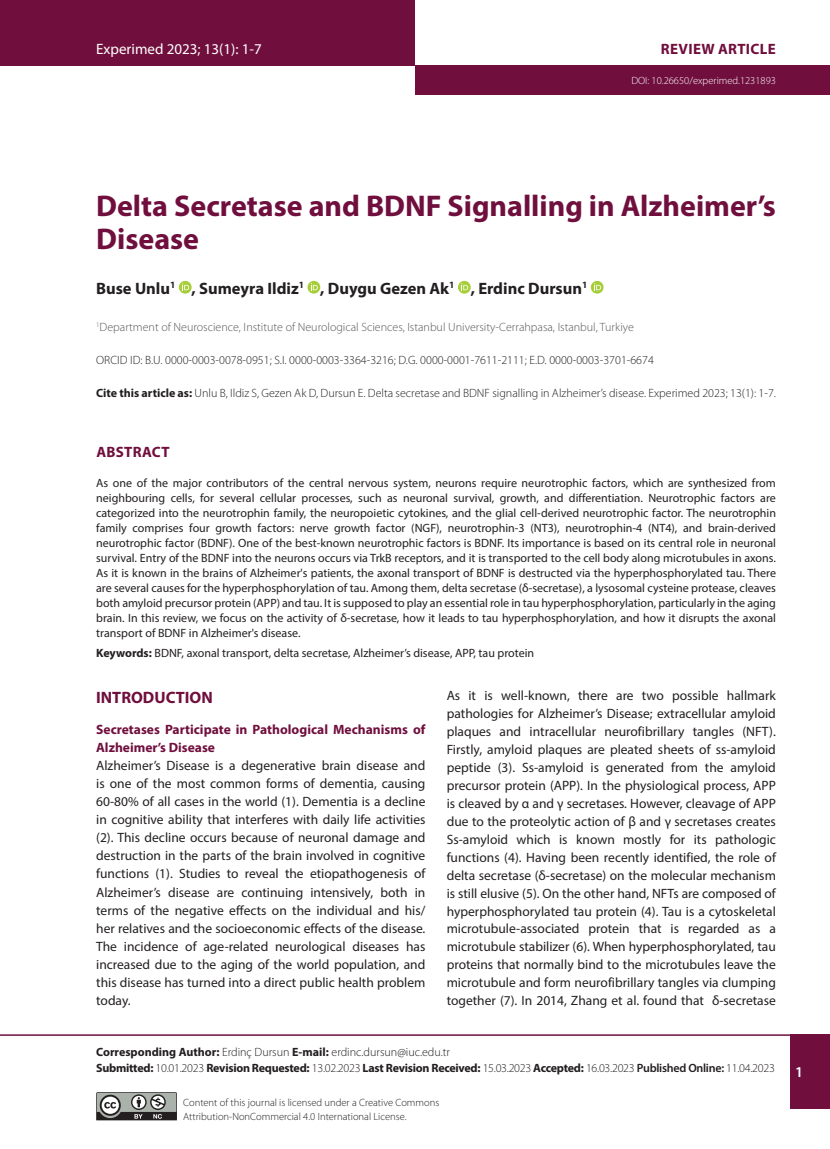
<style>
.page{position:relative;width:830px;height:1149px;background:#fff}
.page>*{position:absolute;margin:0;border:0;box-sizing:border-box;transform-origin:0 0}
.Baslik_1{font:700 30px/33px "Myriad Pro";color:#700f3d}
.Yazarlar{font:700 16.5px "Myriad Pro";color:#231f20}
.Ana_baslik{font:700 16.5px "Myriad Pro";color:#700f3d}
.t1{font:15px "Myriad Pro";color:#fff}
.t2{font:700 15px "Myriad Pro";letter-spacing:.02em;color:#700f3d}
.t3{font:600 15px "Myriad Pro";color:#fff}
.Metin{font:13.5px/17.9px "Myriad Pro";color:#231f20;text-align:justify}
.Ara_baslik{font:700 13.5px/18.1px "Myriad Pro";color:#700f3d}
.Abstarct{font:12px/15px "Myriad Pro";color:#231f20;text-align:justify}
.t4{font:300 12px "Myriad Pro";color:#231f20}
.t5{font:700 12px "Myriad Pro";letter-spacing:-.02em;color:#231f20}
.t6{font:300 12px "Myriad Pro";color:#57585a}
.Keywords{font:12px "Myriad Pro";color:#231f20}
.t7{font:300 10.5px "Myriad Pro";color:#231f20}
.t8{font:300 10.5px "Myriad Pro";color:#fff}
.s1{font-weight:700}
.s2{font-weight:300}
.s3{font-weight:600}
</style>
<div class="page">
<div style="left:0;top:0;width:415px;height:66px;background:#700f3d"></div>
<div style="left:415px;top:66px;width:414px;height:29px;background:#700f3d"></div>
<div style="left:179px;top:281px;width:12px;height:12px;background:#a6ce39;border-radius:50%"></div>
<svg style="left:182px;top:283px;width:7px;height:7px"></svg>
<svg style="left:307px;top:281px;width:13px;height:12px"></svg>
<svg style="left:311px;top:283px;width:6px;height:7px"></svg>
<svg style="left:457px;top:281px;width:13px;height:12px"></svg>
<svg style="left:461px;top:283px;width:7px;height:7px"></svg>
<svg style="left:590px;top:281px;width:13px;height:12px"></svg>
<svg style="left:594px;top:283px;width:7px;height:7px"></svg>
<hr style="left:0;top:1033px;width:829px;height:2px;background:#700f3d">
<div style="left:790px;top:1034px;width:39px;height:74px;background:#700f3d"></div>
<svg style="left:96px;top:1092px;width:81px;height:27px;background:#858784"></svg>
<p class="t1" style="left:96px;top:39px;width:167px">Experimed 2023; 13(1): 1-7</p>
<p class="t2" style="left:660px;top:39px;width:116px">REVIEW ARTICLE</p>
<p class="t8" style="left:631px;top:75px;width:146px">DOI: 10.26650/experimed.1231893</p>
<p class="Baslik_1" style="left:96px;top:188px;width:681px">Delta Secretase and BDNF Signalling in Alzheimer’s<br>Disease</p>
<p class="Yazarlar" style="left:96px;top:277px;width:492px">Buse Unlu<sup>1</sup> , Sumeyra Ildiz<sup>1</sup> , Duygu Gezen Ak<sup>1</sup> , Erdinc Dursun<sup>1</sup></p>
<p class="t6" style="left:96px;top:320px;width:539px"><sup>1</sup>Department of Neuroscience, Institute of Neurological Sciences, Istanbul University-Cerrahpasa, Istanbul, Turkiye</p>
<p class="t4" style="left:96px;top:353px;width:559px">ORCID ID: B.U. 0000-0003-0078-0951; S.I. 0000-0003-3364-3216; D.G. 0000-0001-7611-2111; E.D. 0000-0003-3701-6674</p>
<p class="t4" style="left:96px;top:386px;width:681px"><span class="s1">Cite this article as:</span> Unlu B, Ildiz S, Gezen Ak D, Dursun E. Delta secretase and BDNF signalling in Alzheimer’s disease. Experimed 2023; 13(1): 1-7.</p>
<p class="t2" style="left:96px;top:442px;width:75px">ABSTRACT</p>
<p class="Abstarct" style="left:96px;top:475px;width:681px">As one of the major contributors of the central nervous system, neurons require neurotrophic factors, which are synthesized from neighbouring cells, for several cellular processes, such as neuronal survival, growth, and differentiation. Neurotrophic factors are categorized into the neurotrophin family, the neuropoietic cytokines, and the glial cell-derived neurotrophic factor. The neurotrophin family comprises four growth factors: nerve growth factor (NGF), neurotrophin-3 (NT3), neurotrophin-4 (NT4), and brain-derived neurotrophic factor (BDNF). One of the best-known neurotrophic factors is BDNF. Its importance is based on its central role in neuronal survival. Entry of the BDNF into the neurons occurs via TrkB receptors, and it is transported to the cell body along microtubules in axons.<br>As it is known in the brains of Alzheimer's patients, the axonal transport of BDNF is destructed via the hyperphosphorylated tau. There are several causes for the hyperphosphorylation of tau. Among them, delta secretase (δ-secretase), a lysosomal cysteine protease, cleaves both amyloid precursor protein (APP) and tau. It is supposed to play an essential role in tau hyperphosphorylation, particularly in the aging brain. In this review, we focus on the activity of δ-secretase, how it leads to tau hyperphosphorylation, and how it disrupts the axonal transport of BDNF in Alzheimer's disease.</p>
<p class="Keywords" style="left:96px;top:645px;width:439px"><span class="s1">Keywords:</span> BDNF, axonal transport, delta secretase, Alzheimer’s disease, APP, tau protein</p>
<p class="Ana_baslik" style="left:96px;top:686px;width:118px">INTRODUCTION</p>
<p class="Ara_baslik" style="left:96px;top:719px;width:330px">Secretases Participate in Pathological Mechanisms of<br>Alzheimer’s Disease</p>
<p class="Metin" style="left:96px;top:755px;width:330px">Alzheimer’s Disease is a degenerative brain disease and is one of the most common forms of dementia, causing 60-80% of all cases in the world (1). Dementia is a decline in cognitive ability that interferes with daily life activities (2). This decline occurs because of neuronal damage and destruction in the parts of the brain involved in cognitive functions (1). Studies to reveal the etiopathogenesis of Alzheimer’s disease are continuing intensively, both in terms of the negative effects on the individual and his/ her relatives and the socioeconomic effects of the disease.<br>The incidence of age-related neurological diseases has increased due to the aging of the world population, and this disease has turned into a direct public health problem today.</p>
<p class="Metin" style="left:446px;top:686px;width:330px">As it is well-known, there are two possible hallmark pathologies for Alzheimer’s Disease; extracellular amyloid plaques and intracellular neurofibrillary tangles (NFT).<br>Firstly, amyloid plaques are pleated sheets of ss-amyloid peptide (3). Ss-amyloid is generated from the amyloid precursor protein (APP). In the physiological process, APP is cleaved by α and γ secretases. However, cleavage of APP due to the proteolytic action of β and γ secretases creates Ss-amyloid which is known mostly for its pathologic functions (4). Having been recently identified, the role of delta secretase (δ-secretase) on the molecular mechanism is still elusive (5). On the other hand, NFTs are composed of hyperphosphorylated tau protein (4). Tau is a cytoskeletal microtubule-associated protein that is regarded as a microtubule stabilizer (6). When hyperphosphorylated, tau proteins that normally bind to the microtubules leave the microtubule and form neurofibrillary tangles via clumping together (7). In 2014, Zhang et al. found that δ-secretase</p>
<p class="t4" style="left:96px;top:1044px;width:355px"><span class="s1">Corresponding Author:</span> Erdinç Dursun <span class="s1">E-mail:</span> erdinc.dursun@iuc.edu.tr</p>
<p class="t5" style="left:96px;top:1059px;width:680px">Submitted: <span class="s2">10.01.2023</span> Revision Requested: <span class="s2">13.02.2023</span> Last Revision Received: <span class="s2">15.03.2023</span> Accepted: <span class="s2">16.03.2023</span> <span class="s3">Published Online:</span> <span class="s2">11.04.2023</span></p>
<p class="t7" style="left:183px;top:1095px;width:257px">Content of this journal is licensed under a Creative Commons</p>
<p class="t7" style="left:183px;top:1110px;width:225px">Attribution-NonCommercial 4.0 International License.</p>
<p class="t3" style="left:794px;top:1062px;width:10px">1</p>
</div>
